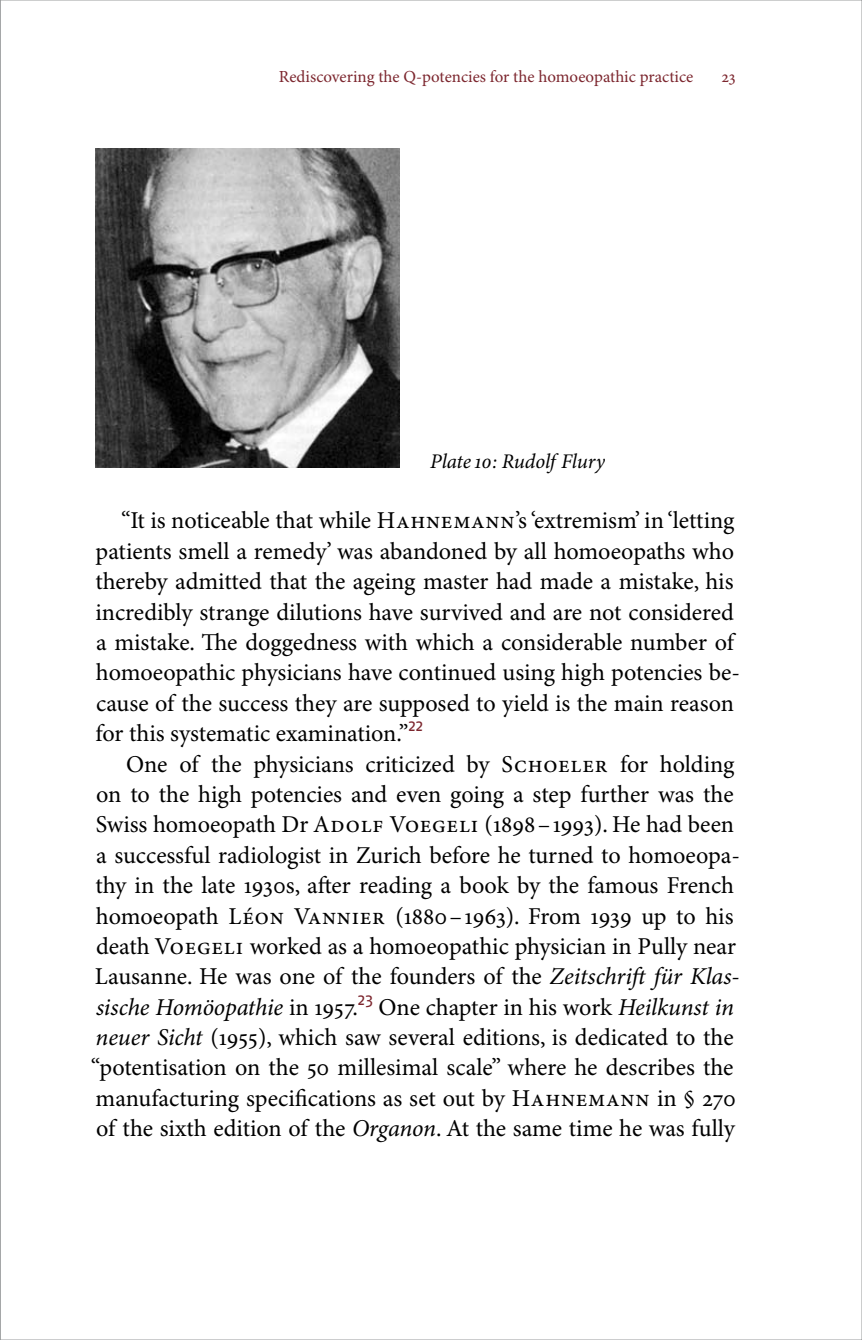
<style>
.page{position:relative;width:862px;height:1340px;background:#fff}
.page>*{position:absolute;margin:0;border:0;box-sizing:border-box;transform-origin:0 0}
.t1{font:24.3px/30.4px "Minion Pro";letter-spacing:-.005em;color:#000}
.t2{font:italic 20.7px "Minion Pro";letter-spacing:-.005em;color:#000}
.t3{font:16.88px "Minion Pro";color:#7c262e}
.s1{font-style:italic}
</style>
<div class="page">
<svg style="left:0;top:0;width:1px;height:1339px"></svg>
<img style="left:96px;top:148px;width:303px;height:319px">
<p class="t3" style="left:279px;top:66px;width:416px">Rediscovering the Q-potencies for the homoeopathic practice</p>
<p class="t3" style="left:721px;top:66px;width:16px">23</p>
<p class="t2" style="left:430px;top:448px;width:176px">Plate 10: Rudolf Flury</p>
<p class="t1" style="left:95px;top:506px;width:645px;text-indent:26px">“It is noticeable that while Hahnemann’s ‘extremism’ in ‘letting patients smell a remedy’ was abandoned by all homoeopaths who thereby admitted that the ageing master had made a mistake, his incredibly strange dilutions have survived and are not considered a mistake. The doggedness with which a considerable number of homoeopathic physicians have continued using high potencies be&shy;cause of the success they are supposed to yield is the main reason for this systematic examination.”<sup>22</sup></p>
<p class="t1" style="left:91px;top:749px;width:650px;text-indent:35px">One of the physicians criticized by Schoeler for holding on to the high potencies and even going a step further was the Swiss homoeopath Dr Adolf Voegeli (1898–1993). He had been a successful radiologist in Zurich before he turned to homoeopa&shy;thy in the late 1930s, after reading a book by the famous French homoeopath Léon Vannier (1880–1963). From 1939 up to his death Voegeli worked as a homoeopathic physician in Pully near Lausanne. He was one of the founders of the <span class="s1">Zeitschrift für Klas&shy;sische Homöopathie</span> in 1957.<sup>23</sup> One chapter in his work <span class="s1">Heilkunst in neuer Sicht</span> (1955), which saw several editions, is dedicated to the “potentisation on the 50 millesimal scale” where he describes the manufacturing specifications as set out by Hahnemann in § 270 of the sixth edition of the <span class="s1">Organon</span>. At the same time he was fully</p>
</div>
